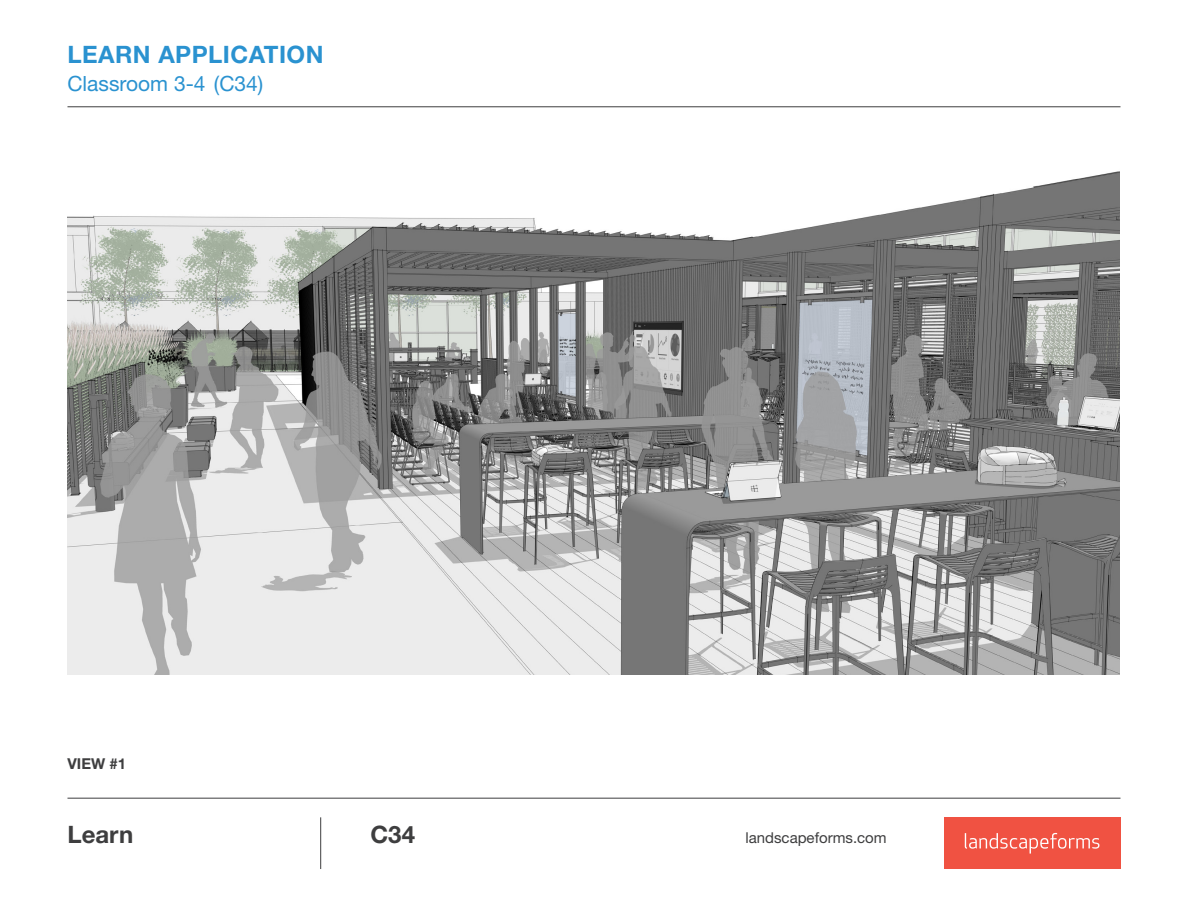
<style>
.page{position:relative;width:1188px;height:918px;background:#fff}
.page>*{position:absolute;margin:0;border:0;box-sizing:border-box;transform-origin:0 0}
.t1{font:700 24px "Helvetica Neue LT Pro";letter-spacing:.02em;color:#2a92d0}
.t2{font:700 24px "Helvetica Neue LT Pro";color:#3e3e3f}
.t3{font:21px "Helvetica Neue LT Pro";color:#2a92d0}
.t4{font:15px "Helvetica Neue LT Pro";color:#3e3e3f}
.t5{font:700 15px "Helvetica Neue LT Pro";color:#3e3e3f}
</style>
<div class="page">
<hr style="left:67px;top:106px;width:1054px;height:1px;background:#3e3e3f">
<hr style="left:67px;top:798px;width:1054px;height:1px;background:#3e3e3f">
<hr style="left:320px;top:817px;width:1px;height:52px;background:#3e3e3f">
<div style="left:944px;top:817px;width:177px;height:52px;background:#f05242"></div>
<svg style="left:965px;top:833px;width:134px;height:21px"></svg>
<img style="left:67px;top:171px;width:1053px;height:504px">
<p class="t1" style="left:67px;top:40px;width:258px">LEARN APPLICATION</p>
<p class="t3" style="left:67px;top:70px;width:197px">Classroom 3-4 (C34)</p>
<p class="t5" style="left:67px;top:754px;width:60px">VIEW #1</p>
<p class="t2" style="left:67px;top:819px;width:67px">Learn</p>
<p class="t2" style="left:371px;top:819px;width:46px">C34</p>
<p class="t4" style="left:746px;top:828px;width:143px">landscapeforms.com</p>
</div>
